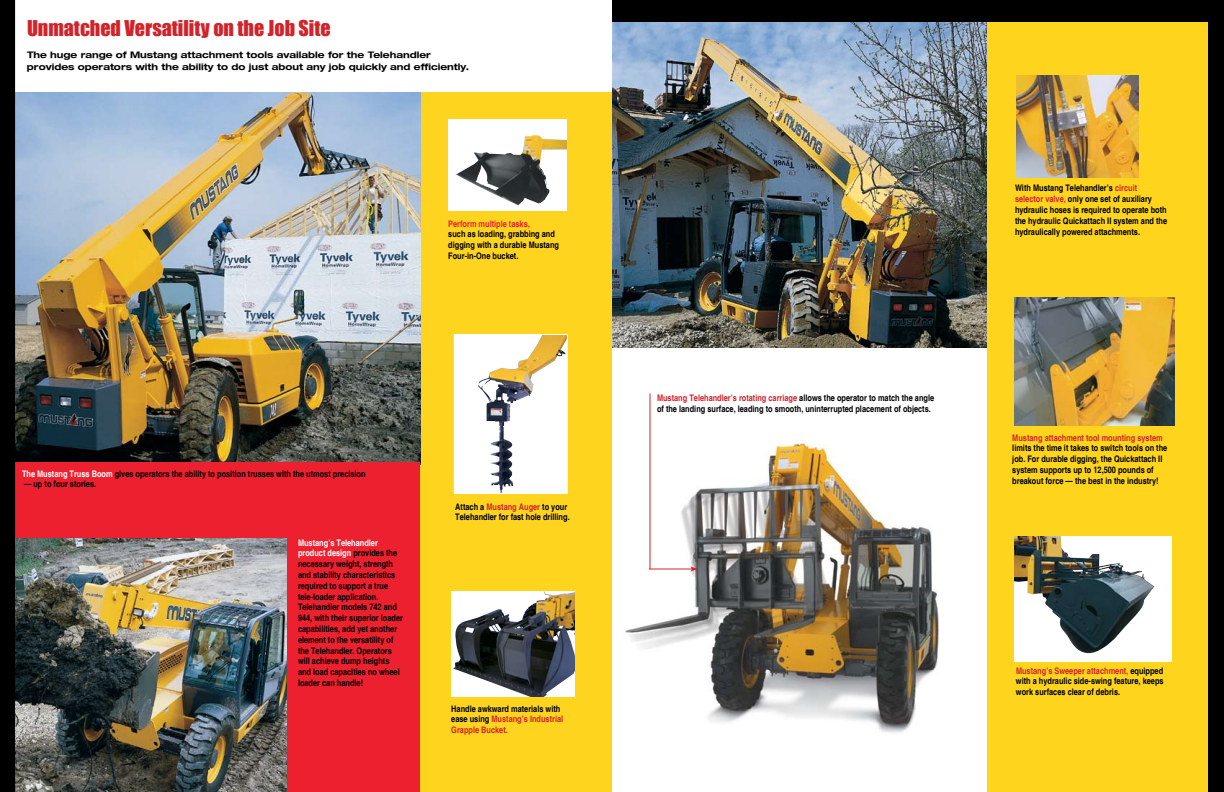
<style>
.page{position:relative;width:1224px;height:792px;background:#fff}
.page>*{position:absolute;margin:0;border:0;box-sizing:border-box;transform-origin:0 0}
.t1{font:20px "Impact";color:#d2232a}
.t2{font:700 condensed 9px/10.8px "Helvetica";color:#000}
.t3{font:700 expanded 9px/12px "Helvetica Neue LT";color:#000}
.t4{font:700 condensed 9px "Helvetica";color:#d2232a}
.t5{font:700 condensed 9px "Helvetica";color:#ec202f}
.s1{color:#fff}
.s2{color:#d2232a}
</style>
<div class="page">
<div style="left:418px;top:92px;width:194px;height:700px;background:#fed41f"></div>
<img style="left:612px;top:22px;width:376px;height:326px">
<div style="left:988px;top:0;width:236px;height:792px;background:#fed41d"></div>
<img style="left:15px;top:93px;width:405px;height:369px">
<div style="left:0;top:462px;width:420px;height:330px;background:#ec202f"></div>
<img style="left:15px;top:538px;width:272px;height:254px">
<img style="left:625px;top:433px;width:314px;height:300px">
<div style="left:454px;top:334px;width:113px;height:160px;background:#fff"></div>
<img style="left:478px;top:336px;width:88px;height:156px">
<div style="left:454px;top:334px;width:114px;height:160px;border:1px solid #fff"></div>
<img style="left:453px;top:591px;width:122px;height:106px">
<div style="left:448px;top:119px;width:119px;height:92px;background:#fff"></div>
<img style="left:455px;top:135px;width:112px;height:70px">
<div style="left:612px;top:0;width:612px;height:22px;background:#000"></div>
<div style="left:1014px;top:536px;width:158px;height:126px;background:#fff"></div>
<img style="left:1014px;top:536px;width:140px;height:118px">
<img style="left:1016px;top:75px;width:122px;height:102px">
<div style="left:0;top:0;width:15px;height:792px;background:#000"></div>
<hr style="left:650px;top:394px;width:1px;height:175px;background:#d2232a">
<hr style="left:649px;top:568px;width:43px;height:2px;background:#d2232a">
<svg style="left:691px;top:566px;width:7px;height:6px"></svg>
<img style="left:1014px;top:298px;width:161px;height:127px">
<div style="left:1208px;top:14px;width:16px;height:778px;background:#000"></div>
<h1 class="t1" style="left:27px;top:12px;width:305px">Unmatched Versatility on the Job Site</h1>
<p class="t3" style="left:27px;top:49px;width:444px">The huge range of Mustang attachment tools available for the Telehandler provides operators with the ability to do just about any job quickly and efficiently.</p>
<p class="t5" style="left:448px;top:218px;width:83px">Perform multiple tasks,</p>
<p class="t2" style="left:448px;top:229px;width:112px">such as loading, grabbing and digging with a durable Mustang<br>Four-in-One bucket.</p>
<p class="t2" style="left:22px;top:468px;width:345px"><span class="s1">The Mustang Truss Boom</span> gives operators the ability to position trusses with the utmost precision</p>
<p class="t2" style="left:24px;top:479px;width:74px">— up to four stories.</p>
<p class="t2" style="left:298px;top:537px;width:107px"><span class="s1">Mustang’s Telehandler product design</span> provides the necessary weight, strength and stability characteristics required to support a true tele-loader application.<br>Telehandler models 742 and<br>944, with their superior loader capabilities, add yet another element to the versatility of the Telehandler. Operators will achieve dump heights and load capacities no wheel loader can handle!</p>
<p class="t2" style="left:455px;top:501px;width:116px">Attach a <span class="s2">Mustang Auger</span> to your<br>Telehandler for fast hole drilling.</p>
<p class="t2" style="left:451px;top:703px;width:113px">Handle awkward materials with ease using <span class="s2">Mustang’s Industrial<br>Grapple Bucket.</span></p>
<p class="t2" style="left:657px;top:393px;width:279px"><span class="s2">Mustang Telehandler’s rotating carriage</span> allows the operator to match the angle of the landing surface, leading to smooth, uninterrupted placement of objects.</p>
<p class="t2" style="left:1015px;top:183px;width:154px">With Mustang Telehandler’s <span class="s2">circuit selector valve,</span> only one set of auxiliary hydraulic hoses is required to operate both the hydraulic Quickattach II system and the hydraulically powered attachments.</p>
<p class="t4" style="left:1012px;top:432px;width:152px">Mustang attachment tool mounting system</p>
<p class="t2" style="left:1012px;top:443px;width:157px">limits the time it takes to switch tools on the job. For durable digging, the Quickattach II system supports up to 12,500 pounds of breakout force — the best in the industry!</p>
<p class="t2" style="left:1016px;top:665px;width:149px;text-align:justify"><span class="s2">Mustang’s Sweeper attachment,</span> equipped with a hydraulic side-swing feature, keeps work surfaces clear of debris.</p>
</div>
